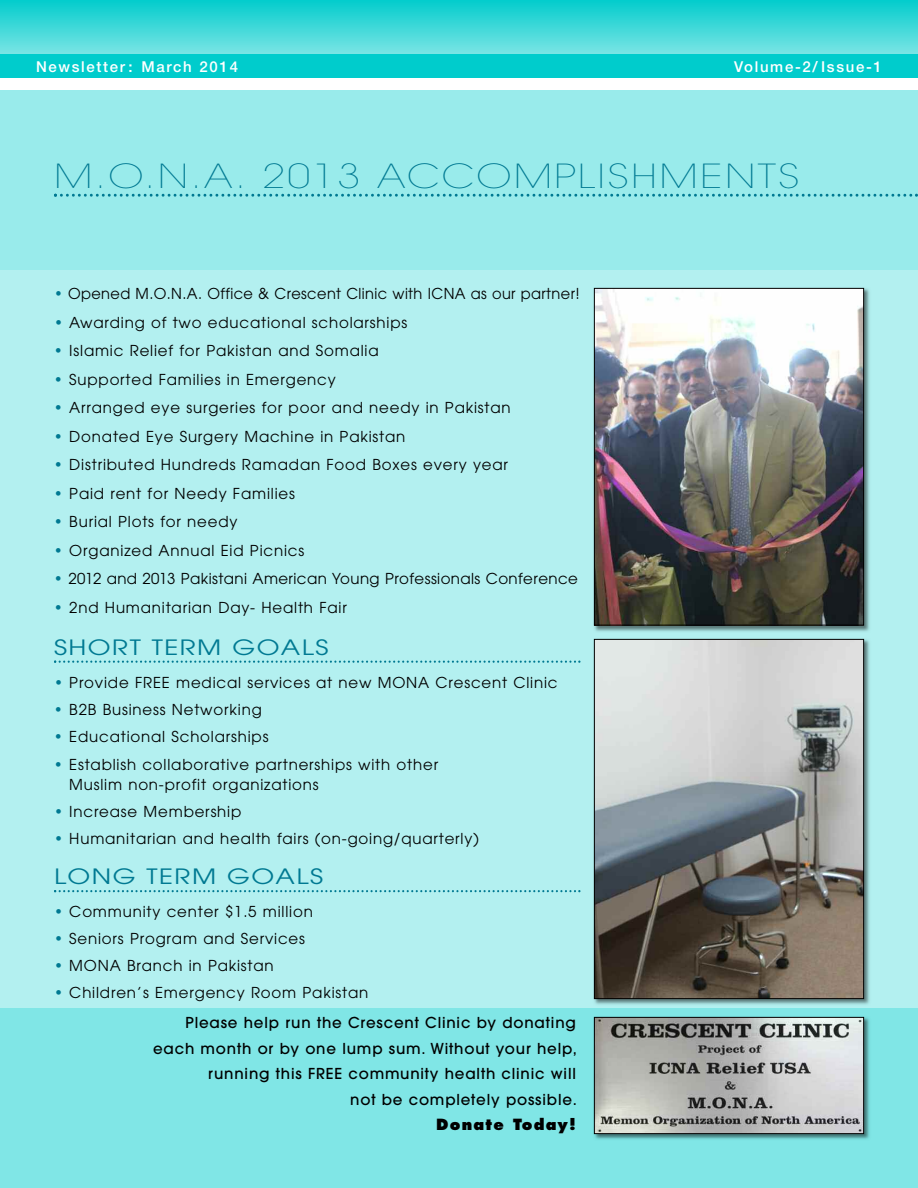
<style>
.page{position:relative;width:918px;height:1188px;background:#fff}
.page>*{position:absolute;margin:0;border:0;box-sizing:border-box;transform-origin:0 0}
.t1{font:200 33px "Avant Garde";letter-spacing:.055em;color:#007992;scale:1.25 1}
.t2{font:21px "Avant Garde";letter-spacing:.055em;color:#007992;scale:1.25 1}
.t3{font:15px/19.5px "Avant Garde";letter-spacing:.055em;color:#000}
.t4{font:500 15px/25.5px "Avant Garde";letter-spacing:.055em;color:#000}
.t5{font:15px "Avant Garde";letter-spacing:.03em;color:#000}
.t6{font:500 15px "Helvetica Neue";letter-spacing:.11em;color:#fff}
.t7{font:800 15px "Futura";letter-spacing:.085em;color:#000}
.s1{color:#007992}
.s2{font-weight:400;color:#007992}
.s3{font-weight:400}
</style>
<div class="page">
<div style="left:0;top:54px;width:918px;height:24px;background:#0cc"></div>
<div style="left:0;top:0;width:918px;height:54px;background:linear-gradient(to bottom,#03cccc,#77e4e4)"></div>
<div style="left:0;top:90px;width:918px;height:1098px;background:#b3f0f0"></div>
<img style="left:593px;top:287px;width:277px;height:718px">
<img style="left:596px;top:290px;width:266px;height:334px">
<div style="left:594px;top:288px;width:270px;height:338px;border:1px solid #000"></div>
<img style="left:596px;top:641px;width:266px;height:356px">
<div style="left:594px;top:639px;width:270px;height:360px;border:1px solid #000"></div>
<div style="left:0;top:90px;width:918px;height:180px;background:#99ebeb"></div>
<svg style="left:54px;top:194px;width:864px;height:3px"></svg>
<svg style="left:54px;top:661px;width:526px;height:2px"></svg>
<svg style="left:54px;top:890px;width:526px;height:2px"></svg>
<div style="left:0;top:1008px;width:918px;height:180px;background:#80e6e6"></div>
<img style="left:593px;top:1016px;width:277px;height:123px">
<img style="left:596px;top:1019px;width:266px;height:113px">
<div style="left:594px;top:1017px;width:270px;height:117px;border:1px solid #000"></div>
<p class="t6" style="left:36px;top:61px;width:204px">Newsletter: March 2014</p>
<p class="t6" style="left:734px;top:61px;width:149px">Volume-2/ Issue-1</p>
<h1 class="t1" style="left:54px;top:163px;width:598px">M.O.N.A. 2013 ACCOMPLISHMENTS</h1>
<p class="t5" style="left:54px;top:288px;width:527px"><span class="s1">•</span> Opened M.O.N.A. Office &amp; Crescent Clinic with ICNA as our partner!</p>
<p class="t3" style="left:54px;top:314px;width:355px"><span class="s1">•</span> Awarding of two educational scholarships</p>
<p class="t3" style="left:54px;top:342px;width:326px"><span class="s1">•</span> Islamic Relief for Pakistan and Somalia</p>
<p class="t3" style="left:54px;top:371px;width:283px"><span class="s1">•</span> Supported Families in Emergency</p>
<p class="t3" style="left:54px;top:399px;width:458px"><span class="s1">•</span> Arranged eye surgeries for poor and needy in Pakistan</p>
<p class="t3" style="left:54px;top:428px;width:353px"><span class="s1">•</span> Donated Eye Surgery Machine in Pakistan</p>
<p class="t3" style="left:54px;top:456px;width:456px"><span class="s1">•</span> Distributed Hundreds Ramadan Food Boxes every year</p>
<p class="t3" style="left:54px;top:485px;width:242px"><span class="s1">•</span> Paid rent for Needy Families</p>
<p class="t3" style="left:54px;top:513px;width:185px"><span class="s1">•</span> Burial Plots for needy</p>
<p class="t3" style="left:54px;top:542px;width:252px"><span class="s1">•</span> Organized Annual Eid Picnics</p>
<p class="t5" style="left:54px;top:573px;width:525px"><span class="s1">•</span> 2012 and 2013 Pakistani American Young Professionals Conference</p>
<p class="t3" style="left:54px;top:599px;width:294px"><span class="s1">•</span> 2nd Humanitarian Day- Health Fair</p>
<h2 class="t2" style="left:54px;top:639px;width:221px">SHORT TERM GOALS</h2>
<p class="t3" style="left:54px;top:674px;width:505px"><span class="s1">•</span> Provide FREE medical services at new MONA Crescent Clinic</p>
<p class="t3" style="left:54px;top:701px;width:209px"><span class="s1">•</span> B2B Business Networking</p>
<p class="t3" style="left:54px;top:728px;width:216px"><span class="s1">•</span> Educational Scholarships</p>
<p class="t3" style="left:69px;top:756px;width:371px;text-indent:-15px"><span class="s1">•</span> Establish collaborative partnerships with other<br>Muslim non-profit organizations</p>
<p class="t3" style="left:54px;top:803px;width:189px"><span class="s1">•</span> Increase Membership</p>
<p class="t3" style="left:54px;top:830px;width:426px"><span class="s1">•</span> Humanitarian and health fairs (on-going/quarterly)</p>
<h2 class="t2" style="left:54px;top:868px;width:217px">LONG TERM GOALS</h2>
<p class="t3" style="left:54px;top:903px;width:260px"><span class="s1">•</span> Community center $1.5 million</p>
<p class="t3" style="left:54px;top:930px;width:252px"><span class="s1">•</span> Seniors Program and Services</p>
<p class="t3" style="left:54px;top:957px;width:221px"><span class="s1">•</span> MONA Branch in Pakistan</p>
<p class="t4" style="left:185px;top:979px;width:392px;line-height:30px;text-indent:-131px"><span class="s2">•</span> <span class="s3">Children’s Emergency Room Pakistan<br></span>Please help run the Crescent Clinic by donating</p>
<p class="t4" style="left:153px;top:1037px;width:425px;text-align:right">each month or by one lump sum. Without your help, running this FREE community health clinic will<br>not be completely possible.</p>
<p class="t7" style="left:436px;top:1118px;width:141px">Donate Today!</p>
</div>
